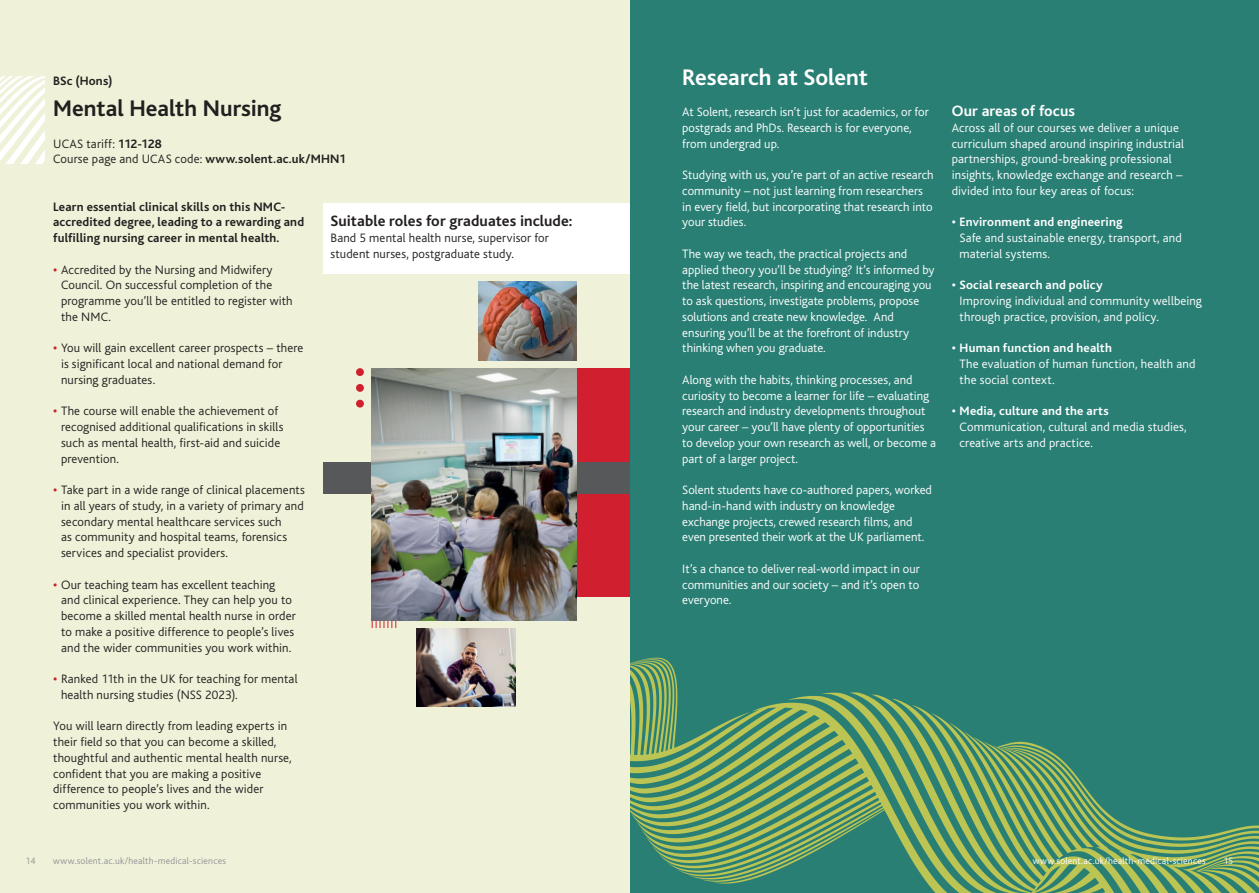
<style>
.page{position:relative;width:1259px;height:893px;background:#fff}
.page>*{position:absolute;margin:0;border:0;box-sizing:border-box;transform-origin:0 0}
.t1{font:700 23.7px "Bliss";color:#231f20}
.t2{font:700 23.7px "Bliss";letter-spacing:-.005em;color:#fff}
.t3{font:700 15.75px "Bliss";letter-spacing:.005em;color:#231f20}
.t4{font:700 15.75px "Bliss";letter-spacing:.005em;color:#fff}
.t5{font:300 12.75px/15.8px "Bliss";color:#fff}
.t6{font:300 12.75px/15.8px "Bliss";letter-spacing:.01em;color:#231f20}
.t7{font:700 12.75px/15.8px "Bliss";letter-spacing:.01em;color:#231f20}
.t8{font:700 12.75px "Bliss";letter-spacing:.015em;color:#fff}
.t9{font:300 9.75px "Bliss";letter-spacing:.02em;color:#939598}
.t10{font:300 9.75px "Bliss";letter-spacing:.02em;color:#fff}
.t11{font:700 9.75px "Bliss";letter-spacing:.02em;color:#939598}
.s1{font-weight:700}
.s2{font-weight:700;color:#d0202f}
</style>
<div class="page">
<div style="left:629px;top:0;width:630px;height:893px;background:#2a7f75"></div>
<svg style="left:629px;top:580px;width:630px;height:313px"></svg>
<div style="left:0;top:0;width:629px;height:893px;background:#eff1d8"></div>
<div style="left:463px;top:368px;width:166px;height:229px;background:#d0202f"></div>
<svg style="left:0;top:77px;width:44px;height:86px"></svg>
<div style="left:356px;top:368px;width:8px;height:8px;background:#d0202f;border-radius:50%"></div>
<div style="left:356px;top:384px;width:8px;height:8px;background:#d0202f;border-radius:50%"></div>
<div style="left:356px;top:400px;width:8px;height:8px;background:#d0202f;border-radius:50%"></div>
<div style="left:323px;top:463px;width:306px;height:31px;background:#57585a"></div>
<img style="left:478px;top:282px;width:98px;height:78px">
<div style="left:323px;top:203px;width:306px;height:71px;background:#fff"></div>
<svg style="left:372px;top:620px;width:24px;height:8px"></svg>
<img style="left:372px;top:368px;width:204px;height:252px">
<img style="left:417px;top:628px;width:98px;height:79px">
<p class="t7" style="left:53px;top:73px;width:61px">BSc (Hons)</p>
<h1 class="t1" style="left:53px;top:96px;width:230px">Mental Health Nursing</h1>
<p class="t6" style="left:53px;top:136px;width:294px">UCAS tariff: <span class="s1">112-128<br></span>Course page and UCAS code: <span class="s1">www.solent.ac.uk/MHN1</span></p>
<p class="t7" style="left:53px;top:199px;width:252px">Learn essential clinical skills on this NMC&shy;accredited degree, leading to a rewarding and fulfilling nursing career in mental health.</p>
<p class="t6" style="left:61px;top:262px;width:233px;text-indent:-8px"><span class="s2">•</span> Accredited by the Nursing and Midwifery Council. On successful completion of the programme you’ll be entitled to register with the NMC.</p>
<p class="t6" style="left:61px;top:341px;width:244px;text-indent:-8px"><span class="s2">•</span> You will gain excellent career prospects – there is significant local and national demand for nursing graduates.</p>
<p class="t6" style="left:61px;top:404px;width:224px;text-indent:-8px"><span class="s2">•</span> The course will enable the achievement of recognised additional qualifications in skills such as mental health, first-aid and suicide prevention.</p>
<p class="t6" style="left:61px;top:482px;width:245px;text-indent:-8px"><span class="s2">•</span> Take part in a wide range of clinical placements in all years of study, in a variety of primary and secondary mental healthcare services such<br>as community and hospital teams, forensics services and specialist providers.</p>
<p class="t6" style="left:61px;top:577px;width:236px;text-indent:-8px"><span class="s2">•</span> Our teaching team has excellent teaching and clinical experience. They can help you to become a skilled mental health nurse in order to make a positive difference to people’s lives and the wider communities you work within.</p>
<p class="t6" style="left:61px;top:671px;width:238px;text-indent:-8px"><span class="s2">•</span> Ranked 11th in the UK for teaching for mental health nursing studies (NSS 2023).</p>
<p class="t6" style="left:53px;top:719px;width:240px">You will learn directly from leading experts in their field so that you can become a skilled, thoughtful and authentic mental health nurse, confident that you are making a positive difference to people’s lives and the wider communities you work within.</p>
<p class="t3" style="left:330px;top:213px;width:243px">Suitable roles for graduates include:</p>
<p class="t6" style="left:330px;top:230px;width:220px">Band 5 mental health nurse, supervisor for student nurses, postgraduate study.</p>
<h1 class="t2" style="left:682px;top:65px;width:187px">Research at Solent</h1>
<p class="t5" style="left:682px;top:104px;width:248px">At Solent, research isn’t just for academics, or for postgrads and PhDs. Research is for everyone, from undergrad up.</p>
<p class="t5" style="left:682px;top:167px;width:253px">Studying with us, you’re part of an active research community – not just learning from researchers in every field, but incorporating that research into your studies.</p>
<p class="t5" style="left:682px;top:246px;width:254px">The way we teach, the practical projects and applied theory you’ll be studying? It’s informed by the latest research, inspiring and encouraging you to ask questions, investigate problems, propose solutions and create new knowledge. And ensuring you’ll be at the forefront of industry thinking when you graduate.</p>
<p class="t5" style="left:682px;top:372px;width:255px">Along with the habits, thinking processes, and curiosity to become a learner for life – evaluating research and industry developments throughout your career – you’ll have plenty of opportunities to develop your own research as well, or become a part of a larger project.</p>
<p class="t5" style="left:682px;top:482px;width:251px">Solent students have co-authored papers, worked hand-in-hand with industry on knowledge exchange projects, crewed research films, and even presented their work at the UK parliament.</p>
<p class="t5" style="left:682px;top:561px;width:239px;text-align:justify">It’s a chance to deliver real-world impact in our communities and our society – and it’s open to everyone.</p>
<p class="t4" style="left:951px;top:103px;width:125px">Our areas of focus</p>
<p class="t5" style="left:951px;top:120px;width:234px">Across all of our courses we deliver a unique curriculum shaped around inspiring industrial partnerships, ground-breaking professional insights, knowledge exchange and research – divided into four key areas of focus:</p>
<p class="t8" style="left:951px;top:216px;width:172px">• Environment and engineering</p>
<p class="t5" style="left:959px;top:230px;width:224px">Safe and sustainable energy, transport, and material systems.</p>
<p class="t8" style="left:951px;top:279px;width:152px">• Social research and policy</p>
<p class="t5" style="left:959px;top:293px;width:244px">Improving individual and community wellbeing through practice, provision, and policy.</p>
<p class="t8" style="left:951px;top:342px;width:162px">• Human function and health</p>
<p class="t5" style="left:959px;top:356px;width:237px">The evaluation of human function, health and the social context.</p>
<p class="t8" style="left:951px;top:405px;width:159px">• Media, culture and the arts</p>
<p class="t5" style="left:959px;top:419px;width:229px">Communication, cultural and media studies, creative arts and practice.</p>
<p class="t9" style="left:26px;top:856px;width:11px">14</p>
<p class="t9" style="left:53px;top:856px;width:174px">www.solent.ac.uk/health-medical-sciences</p>
<p class="t10" style="left:1033px;top:856px;width:174px">www.solent.ac.uk/health-medical-sciences</p>
<p class="t10" style="left:1223px;top:856px;width:11px">15</p>
<p class="t11" style="left:76px;top:856px;width:76px">.solent.ac.uk/l w</p>
</div>
